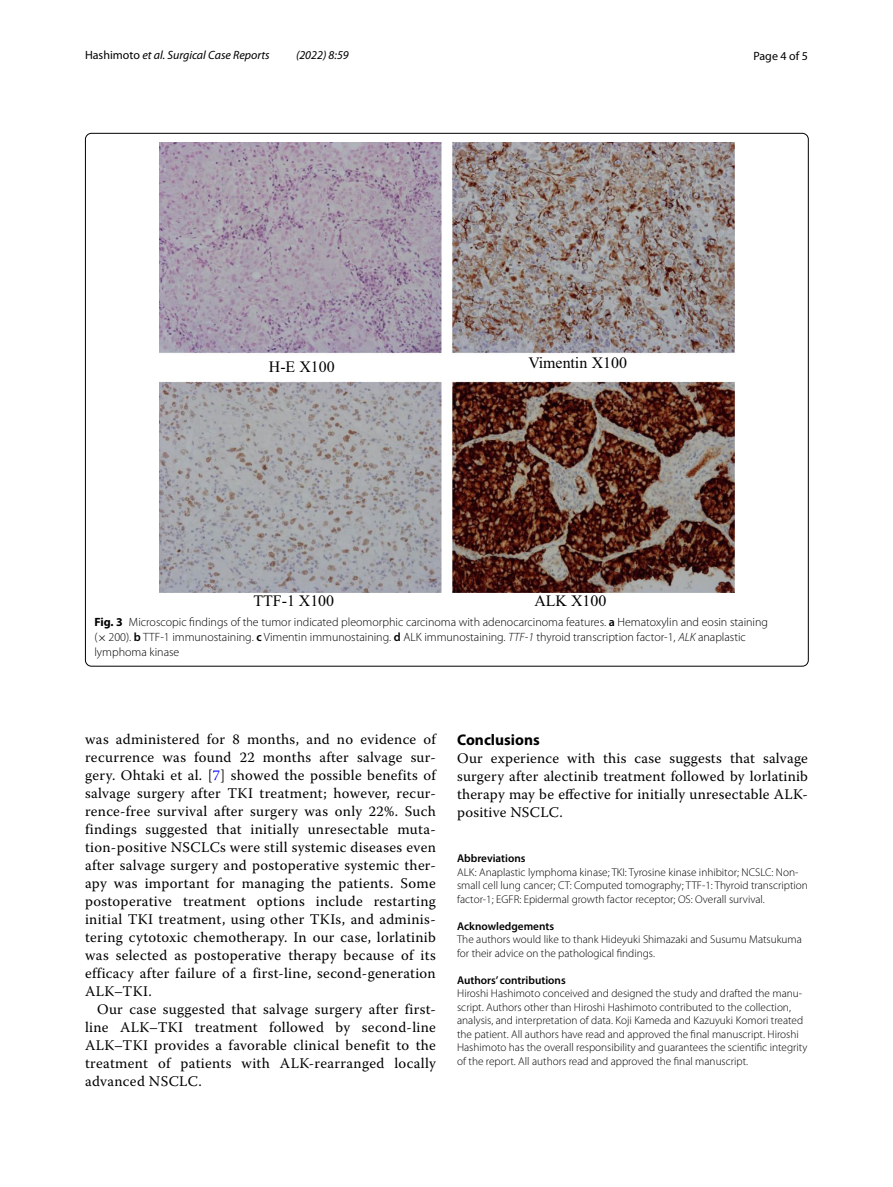
<style>
.page{position:relative;width:893px;height:1187px;background:#fff}
.page>*{position:absolute;margin:0;border:0;box-sizing:border-box;transform-origin:0 0}
.t1{font:15.9px "Times New Roman PSMT3";color:#000}
.t2{font:700 15.45px "Myriad Pro";color:#000}
.t3{font:14.7px/18px "Warnock Pro";letter-spacing:.02em;color:#000;text-align:justify}
.t4{font:300 12px/15px "Myriad Pro";color:#000}
.t5{font:italic 12px "Myriad Pro";color:#000}
.t6{font:12px "Myriad Pro";color:#000}
.t7{font:300 11.25px/13.5px "Myriad Pro";color:#000}
.t8{font:600 11.25px "Myriad Pro";color:#000}
.s1{font-style:normal}
.s2{font-weight:700}
.s3{font-weight:600}
.s4{font-family:"MTSY";font-weight:400}
.s5{font-style:italic}
.s6{color:#00f}
</style>
<div class="page">
<img style="left:160px;top:142px;width:574px;height:450px">
<p class="t5" style="left:85px;top:48px;width:186px"><span class="s1">Hashimoto</span> et al. Surgical Case Reports</p>
<p class="t5" style="left:296px;top:48px;width:54px">(2022) 8:59</p>
<p class="t6" style="left:753px;top:48px;width:56px">Page 4 of 5</p>
<p class="t1" style="left:269px;top:355px;width:67px">H-E X100</p>
<p class="t1" style="left:528px;top:352px;width:100px">Vimentin X100</p>
<p class="t1" style="left:534px;top:590px;width:73px">ALK X100</p>
<p class="t4" style="left:94px;top:615px;width:675px"><span class="s2">Fig. 3</span> Microscopic findings of the tumor indicated pleomorphic carcinoma with adenocarcinoma features. <span class="s3">a</span> Hematoxylin and eosin staining (<span class="s4">×</span>200). <span class="s3">b</span> TTF-1 immunostaining. <span class="s3">c</span> Vimentin immunostaining. <span class="s3">d</span> ALK immunostaining. <span class="s5">TTF-1</span> thyroid transcription factor-1, <span class="s5">ALK</span> anaplastic lymphoma kinase</p>
<p class="t1" style="left:253px;top:590px;width:82px">TTF-1 X100</p>
<p class="t3" style="left:85px;top:730px;width:352px">was administered for 8 months, and no evidence of recurrence was found 22 months after salvage sur&shy;gery. Ohtaki et al. [<span class="s6">7</span>] showed the possible benefits of salvage surgery after TKI treatment; however, recur&shy;rence-free survival after surgery was only 22%. Such findings suggested that initially unresectable muta&shy;tion-positive NSCLCs were still systemic diseases even after salvage surgery and postoperative systemic ther&shy;apy was important for managing the patients. Some postoperative treatment options include restarting initial TKI treatment, using other TKIs, and adminis&shy;tering cytotoxic chemotherapy. In our case, lorlatinib was selected as postoperative therapy because of its efficacy after failure of a first-line, second-generation ALK–TKI.</p>
<p class="t3" style="left:85px;top:1000px;width:352px;text-indent:12px">Our case suggested that salvage surgery after first&shy;line ALK–TKI treatment followed by second-line ALK–TKI provides a favorable clinical benefit to the treatment of patients with ALK-rearranged locally advanced NSCLC.</p>
<p class="t2" style="left:457px;top:729px;width:84px">Conclusions</p>
<p class="t3" style="left:457px;top:748px;width:352px">Our experience with this case suggests that salvage surgery after alectinib treatment followed by lorlatinib therapy may be effective for initially unresectable ALK&shy;positive NSCLC.</p>
<p class="t8" style="left:457px;top:851px;width:70px">Abbreviations</p>
<p class="t7" style="left:457px;top:865px;width:352px">ALK: Anaplastic lymphoma kinase; TKI: Tyrosine kinase inhibitor; NCSLC: Non&shy;small cell lung cancer; CT: Computed tomography; TTF-1: Thyroid transcription factor-1; EGFR: Epidermal growth factor receptor; OS: Overall survival.</p>
<p class="t8" style="left:457px;top:918px;width:98px">Acknowledgements</p>
<p class="t7" style="left:457px;top:932px;width:346px">The authors would like to thank Hideyuki Shimazaki and Susumu Matsukuma for their advice on the pathological findings.</p>
<p class="t8" style="left:457px;top:972px;width:110px">Authors’ contributions</p>
<p class="t7" style="left:457px;top:986px;width:352px">Hiroshi Hashimoto conceived and designed the study and drafted the manu&shy;script. Authors other than Hiroshi Hashimoto contributed to the collection, analysis, and interpretation of data. Koji Kameda and Kazuyuki Komori treated the patient. All authors have read and approved the final manuscript. Hiroshi Hashimoto has the overall responsibility and guarantees the scientific integrity of the report. All authors read and approved the final manuscript.</p>
</div>
